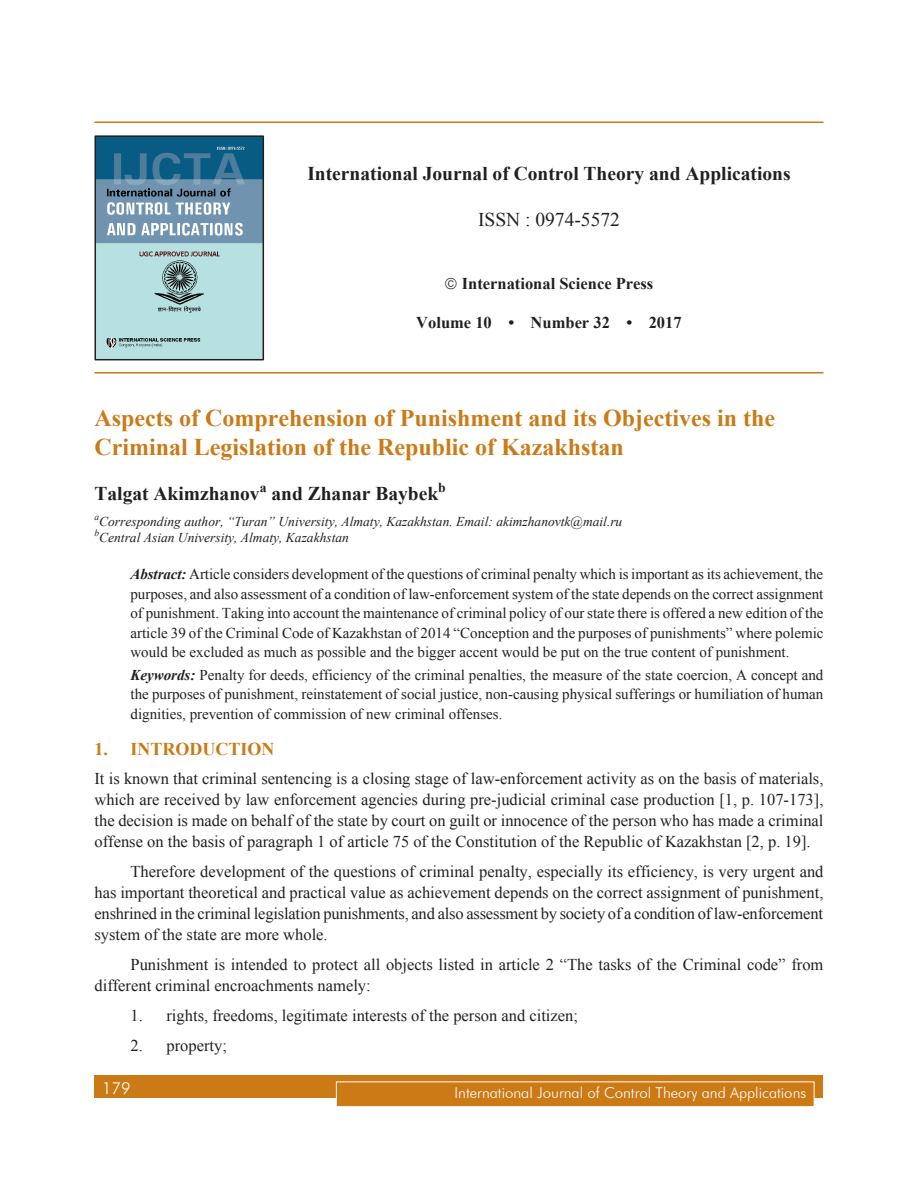
<style>
.page{position:relative;width:918px;height:1188px;background:#fff}
.page>*{position:absolute;margin:0;border:0;box-sizing:border-box;transform-origin:0 0}
.Chapter_Name{font:700 24px/28.8px "Times New Roman";color:#cb7a16}
.Author_Name{font:700 19.5px "Times New Roman";color:#231f20}
.t1{font:19.5px "Times New Roman";color:#231f20}
.Subhead_1{font:700 18px "Times New Roman";color:#cb7a16}
.Body_text{font:16.5px/21px "Times New Roman";color:#231f20;text-align:justify}
.Listing{font:16.5px "Times New Roman";color:#231f20}
.t2{font:700 16.5px "Times New Roman";color:#231f20}
.t3{font:300 16.5px "Futura BT";color:#fff}
.Abstract_Body_text{font:15px/19.5px "Times New Roman";color:#231f20;text-align:justify}
.t4{font:300 15px "Futura BT";color:#fff}
.Author_Name-2{font:700 13.65px "Times New Roman";color:#231f20}
.Author_Footnote{font:italic 13.5px/16.2px "Times New Roman";color:#231f20}
.s1{font-weight:700;font-style:italic}
</style>
<div class="page">
<div style="left:94px;top:1076px;width:730px;height:22px;background:#cb7a16"></div>
<div style="left:336px;top:1082px;width:478px;height:25px;background:#cb7a16"></div>
<div style="left:336px;top:1082px;width:478px;height:25px;border:1px solid #fff"></div>
<hr style="left:94px;top:122px;width:730px;height:1px;background:#cb7a16">
<hr style="left:94px;top:372px;width:730px;height:2px;background:#cb7a16">
<img style="left:98px;top:138px;width:163px;height:219px">
<div style="left:95px;top:135px;width:169px;height:225px;border:2px solid #231f20"></div>
<p class="Author_Name" style="left:307px;top:160px;width:485px">International Journal of Control Theory and Applications</p>
<p class="t1" style="left:478px;top:206px;width:143px">ISSN : 0974-5572</p>
<p class="t2" style="left:462px;top:272px;width:193px">International Science Press</p>
<p class="t2" style="left:416px;top:311px;width:267px">Volume 10 • Number 32 • 2017</p>
<p class="Chapter_Name" style="left:94px;top:403px;width:682px">Aspects of Comprehension of Punishment and its Objectives in the<br>Criminal Legislation of the Republic of Kazakhstan</p>
<p class="Author_Name" style="left:94px;top:480px;width:167px">Talgat Akimzhanov</p>
<p class="Author_Name-2" style="left:260px;top:478px;width:8px">a</p>
<p class="Author_Name" style="left:271px;top:480px;width:168px">and Zhanar Baybek</p>
<p class="Author_Name-2" style="left:438px;top:478px;width:9px">b</p>
<p class="Author_Footnote" style="left:94px;top:513px;width:529px"><sup>a</sup>Corresponding author, “Turan” University, Almaty, Kazakhstan. Email: akimzhanovtk@mail.ru <sup>b</sup>Central Asian University, Almaty, Kazakhstan</p>
<p class="Abstract_Body_text" style="left:130px;top:564px;width:695px"><span class="s1">Abstract:</span> Article considers development of the questions of criminal penalty which is important as its achievement, the purposes, and also assessment of a condition of law-enforcement system of the state depends on the correct assignment of punishment. Taking into account the maintenance of criminal policy of our state there is offered a new edition of the article 39 of the Criminal Code of Kazakhstan of 2014 “Conception and the purposes of punishments” where polemic would be excluded as much as possible and the bigger accent would be put on the true content of punishment.</p>
<p class="Abstract_Body_text" style="left:130px;top:665px;width:694px"><span class="s1">Keywords:</span> Penalty for deeds, efficiency of the criminal penalties, the measure of the state coercion, A concept and the purposes of punishment, reinstatement of social justice, non-causing physical sufferings or humiliation of human dignities, prevention of commission of new criminal offenses.</p>
<p class="Subhead_1" style="left:94px;top:737px;width:70px">1. Intro</p>
<p class="Subhead_1" style="left:190px;top:737px;width:39px">ductio</p>
<p class="Subhead_1" style="left:262px;top:737px;width:14px">n</p>
<p class="Body_text" style="left:94px;top:768px;width:731px">It is known that criminal sentencing is a closing stage of law-enforcement activity as on the basis of materials, which are received by law enforcement agencies during pre-judicial criminal case production [1, p. 107-173], the decision is made on behalf of the state by court on guilt or innocence of the person who has made a criminal offense on the basis of paragraph 1 of article 75 of the Constitution of the Republic of Kazakhstan [2, p. 19].</p>
<p class="Body_text" style="left:94px;top:861px;width:731px;text-indent:36px">Therefore development of the questions of criminal penalty, especially its efficiency, is very urgent and has important theoretical and practical value as achievement depends on the correct assignment of punishment, enshrined in the criminal legislation punishments, and also assessment by society of a condition of law-enforcement system of the state are more whole.</p>
<p class="Body_text" style="left:94px;top:954px;width:730px;text-indent:36px">Punishment is intended to protect all objects listed in article 2 “The tasks of the Criminal code” from different criminal encroachments namely:</p>
<p class="Listing" style="left:130px;top:1005px;width:449px">1. rights, freedoms, legitimate interests of the person and citizen;</p>
<p class="Listing" style="left:130px;top:1035px;width:98px">2. property;</p>
<p class="t3" style="left:102px;top:1078px;width:30px">179</p>
<p class="t4" style="left:455px;top:1084px;width:353px">International Journal of Control Theory and Applications</p>
</div>
